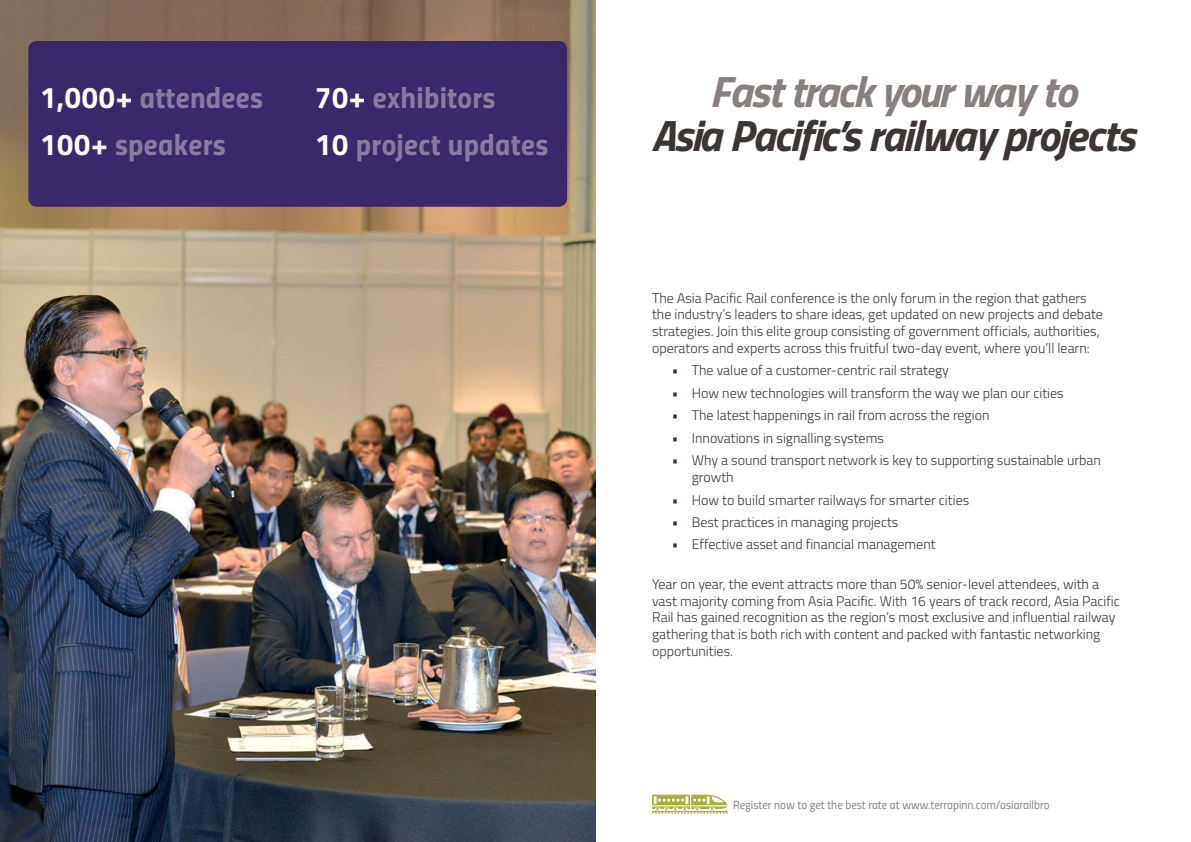
<style>
.page{position:relative;width:1191px;height:842px;background:#fff}
.page>*{position:absolute;margin:0;border:0;box-sizing:border-box;transform-origin:0 0}
.t1{font:italic 700 44px "Titillium";letter-spacing:-.045em;color:#3c3533}
.t2{font:italic 700 44px "Titillium";letter-spacing:-.045em;color:#88807e}
.t3{font:30px/47.3px "Titillium Bold Upright";letter-spacing:.01em;color:#887ba0}
.t4{font:300 14px/16.8px "Titillium";color:#3c3533}
.t5{font:12px "Titillium Regular Upright";color:#88807e}
.s1{color:#fff}
</style>
<div class="page">
<img style="left:0;top:0;width:595px;height:842px">
<div style="left:28px;top:41px;width:539px;height:166px;background:#3a296a;border-radius:9px"></div>
<svg style="left:652px;top:795px;width:75px;height:19px"></svg>
<h2 class="t3" style="left:40px;top:77px;width:225px"><span class="s1">1,000+</span> attendees<br><span class="s1">100+</span> speakers</h2>
<h2 class="t3" style="left:315px;top:77px;width:235px"><span class="s1">70+</span> exhibitors<br><span class="s1">10</span> project updates</h2>
<h1 class="t2" style="left:709px;top:75px;width:369px">Fast track your way to</h1>
<h1 class="t1" style="left:651px;top:119px;width:485px">Asia Pacific’s railway projects</h1>
<p class="t4" style="left:652px;top:291px;width:452px">The Asia Pacific Rail conference is the only forum in the region that gathers the industry’s leaders to share ideas, get updated on new projects and debate strategies. Join this elite group consisting of government officials, authorities, operators and experts across this fruitful two-day event, where you’ll learn:</p>
<p class="t4" style="left:672px;top:364px;width:278px">• The value of a customer-centric rail strategy</p>
<p class="t4" style="left:672px;top:386px;width:393px">• How new technologies will transform the way we plan our cities</p>
<p class="t4" style="left:672px;top:409px;width:319px">• The latest happenings in rail from across the region</p>
<p class="t4" style="left:672px;top:431px;width:213px">• Innovations in signalling systems</p>
<p class="t4" style="left:692px;top:454px;width:410px;text-indent:-20px">• Why a sound transport network is key to supporting sustainable urban growth</p>
<p class="t4" style="left:672px;top:493px;width:299px">• How to build smarter railways for smarter cities</p>
<p class="t4" style="left:672px;top:515px;width:228px">• Best practices in managing projects</p>
<p class="t4" style="left:672px;top:538px;width:265px">• Effective asset and financial management</p>
<p class="t4" style="left:652px;top:577px;width:469px">Year on year, the event attracts more than 50% senior-level attendees, with a vast majority coming from Asia Pacific. With 16 years of track record, Asia Pacific Rail has gained recognition as the region’s most exclusive and influential railway gathering that is both rich with content and packed with fantastic networking opportunities.</p>
<p class="t5" style="left:733px;top:800px;width:318px">Register now to get the best rate at www.terrapinn.com/asiarailbro</p>
</div>
